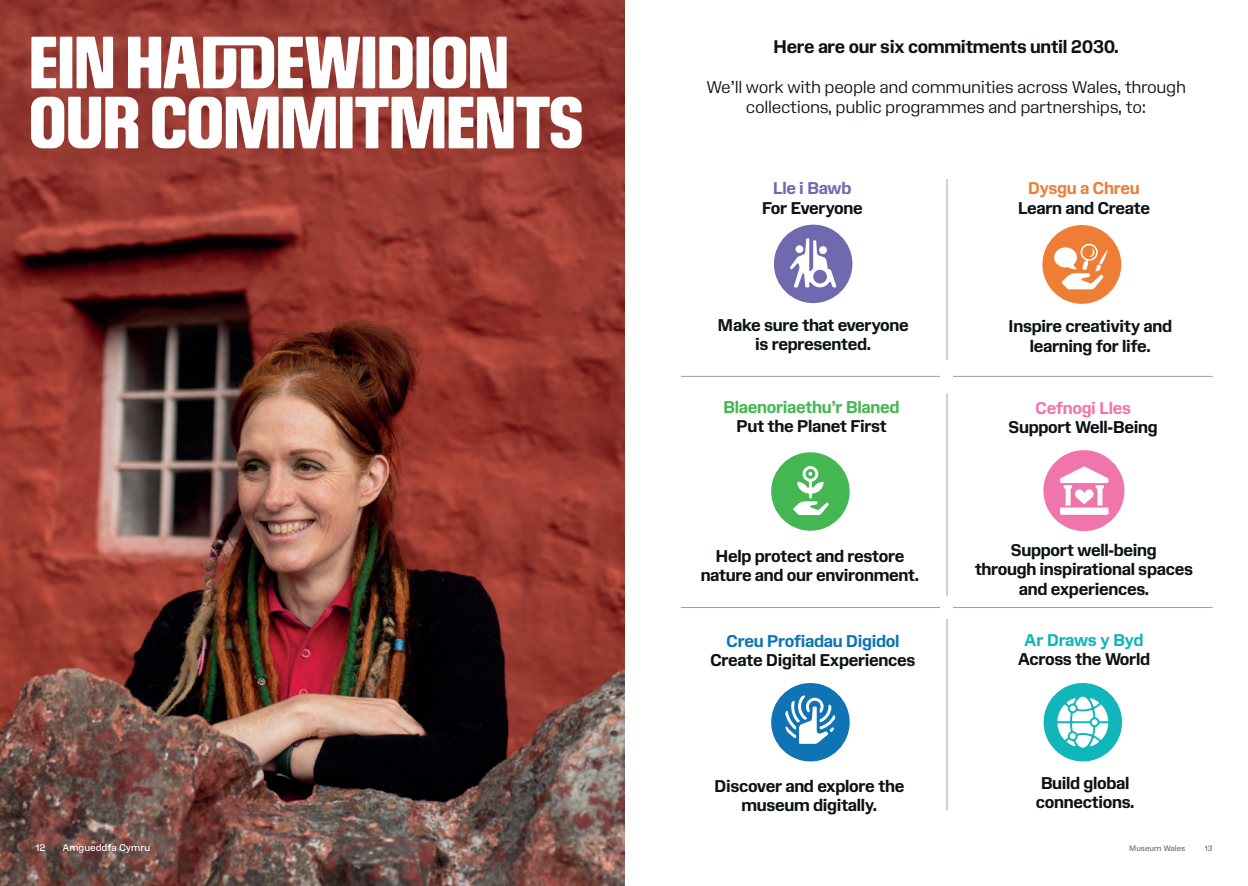
<style>
.page{position:relative;width:1248px;height:886px;background:#fff}
.page>*{position:absolute;margin:0;border:0;box-sizing:border-box;transform-origin:0 0}
.t1{font:73.75px/60px "Amgueddfa Headline Wales";letter-spacing:-.015em;color:#fff}
.t2{font:700 17.5px "Amgueddfa Body";letter-spacing:-.02em;color:#0d1214}
.t3{font:700 16.25px/19.5px "Amgueddfa Body";letter-spacing:-.02em;color:#0d1214;text-align:center}
.t4{font:300 16.25px/19.5px "Amgueddfa Body";letter-spacing:-.02em;color:#0d1214;text-align:center}
.t5{font:700 16.25px "Amgueddfa Body";letter-spacing:-.02em;color:#44b753}
.t6{font:700 16.25px "Amgueddfa Body";letter-spacing:-.02em;color:#1073b3}
.t7{font:700 16.25px "Amgueddfa Body";letter-spacing:-.02em;color:#ee7e35}
.t8{font:700 16.25px "Amgueddfa Body";letter-spacing:-.02em;color:#f175ad}
.t9{font:700 16.25px "Amgueddfa Body";letter-spacing:-.03em;color:#10b6b9}
.t10{font:700 16.25px "Amgueddfa Body";letter-spacing:-.02em;color:#7069b0}
.t11{font:9.38px "Amgueddfa Body";color:#fff}
.t12{font:7.5px "Amgueddfa Body";color:#6d7375}
.s1{font-family:"Amgueddfa Headline Cymru"}
</style>
<div class="page">
<img style="left:0;top:0;width:624px;height:886px">
<hr style="left:680px;top:376px;width:260px;height:1px;background:#9da1a4">
<hr style="left:953px;top:376px;width:259px;height:1px;background:#9da1a4">
<hr style="left:680px;top:607px;width:260px;height:1px;background:#9da1a4">
<hr style="left:953px;top:607px;width:259px;height:1px;background:#9da1a4">
<div style="left:771px;top:452px;width:78px;height:79px;background:#44b753;border-radius:50%"></div>
<svg style="left:793px;top:466px;width:35px;height:49px"></svg>
<div style="left:1043px;top:683px;width:78px;height:78px;background:#10b6b9;border-radius:50%"></div>
<svg style="left:1057px;top:697px;width:51px;height:51px"></svg>
<div style="left:774px;top:225px;width:78px;height:78px;background:#7069b0;border-radius:50%"></div>
<svg style="left:790px;top:238px;width:46px;height:49px"></svg>
<div style="left:771px;top:683px;width:78px;height:78px;background:#1073b3;border-radius:50%"></div>
<svg style="left:785px;top:695px;width:50px;height:49px"></svg>
<hr style="left:946px;top:179px;width:1px;height:181px;background:#9da1a4">
<hr style="left:946px;top:619px;width:1px;height:191px;background:#9da1a4">
<hr style="left:946px;top:393px;width:1px;height:203px;background:#9da1a4">
<div style="left:1043px;top:450px;width:81px;height:81px;background:#f175ad;border-radius:50%"></div>
<svg style="left:1059px;top:466px;width:49px;height:49px"></svg>
<div style="left:1042px;top:225px;width:79px;height:79px;background:#ee7e35;border-radius:50%"></div>
<svg style="left:1054px;top:244px;width:53px;height:45px"></svg>
<h1 class="t1" style="left:29px;top:34px;width:556px">EIN HA<span class="s1">dd</span>EWIDION<br>OUR COMMITMENTS</h1>
<p class="t2" style="left:773px;top:35px;width:347px">Here are our six commitments until 2030.</p>
<p class="t4" style="left:706px;top:77px;width:481px">We’ll work with people and communities across Wales, through collections, public programmes and partnerships, to:</p>
<p class="t10" style="left:772px;top:178px;width:80px">Lle i Bawb</p>
<p class="t3" style="left:761px;top:198px;width:102px">For Everyone</p>
<p class="t7" style="left:1027px;top:178px;width:113px">Dysgu a Chreu</p>
<p class="t3" style="left:1017px;top:198px;width:134px">Learn and Create</p>
<p class="t3" style="left:717px;top:316px;width:193px">Make sure that everyone is represented.</p>
<p class="t3" style="left:1008px;top:317px;width:166px">Inspire creativity and learning for life.</p>
<p class="t5" style="left:723px;top:397px;width:178px">Blaenoriaethu’r Blaned</p>
<p class="t3" style="left:736px;top:417px;width:152px">Put the Planet First</p>
<p class="t8" style="left:1034px;top:398px;width:97px">Cefnogi Lles</p>
<p class="t3" style="left:1008px;top:418px;width:150px">Support Well-Being</p>
<p class="t3" style="left:700px;top:547px;width:220px">Help protect and restore nature and our environment.</p>
<p class="t3" style="left:974px;top:540px;width:220px">Support well-being<br>through inspirational spaces and experiences.</p>
<p class="t6" style="left:726px;top:631px;width:175px">Creu Profiadau Digidol</p>
<p class="t3" style="left:710px;top:651px;width:207px">Create Digital Experiences</p>
<p class="t3" style="left:714px;top:776px;width:192px">Discover and explore the museum digitally.</p>
<p class="t9" style="left:1024px;top:630px;width:121px">Ar Draws y Byd</p>
<p class="t3" style="left:1017px;top:650px;width:134px">Across the World</p>
<p class="t3" style="left:1035px;top:773px;width:100px;text-align:left">Build global connections.</p>
<p class="t11" style="left:35px;top:841px;width:12px">12</p>
<p class="t11" style="left:62px;top:841px;width:89px">Amgueddfa Cymru</p>
<p class="t12" style="left:1128px;top:843px;width:58px">Museum Wales</p>
<p class="t12" style="left:1204px;top:843px;width:10px">13</p>
</div>
